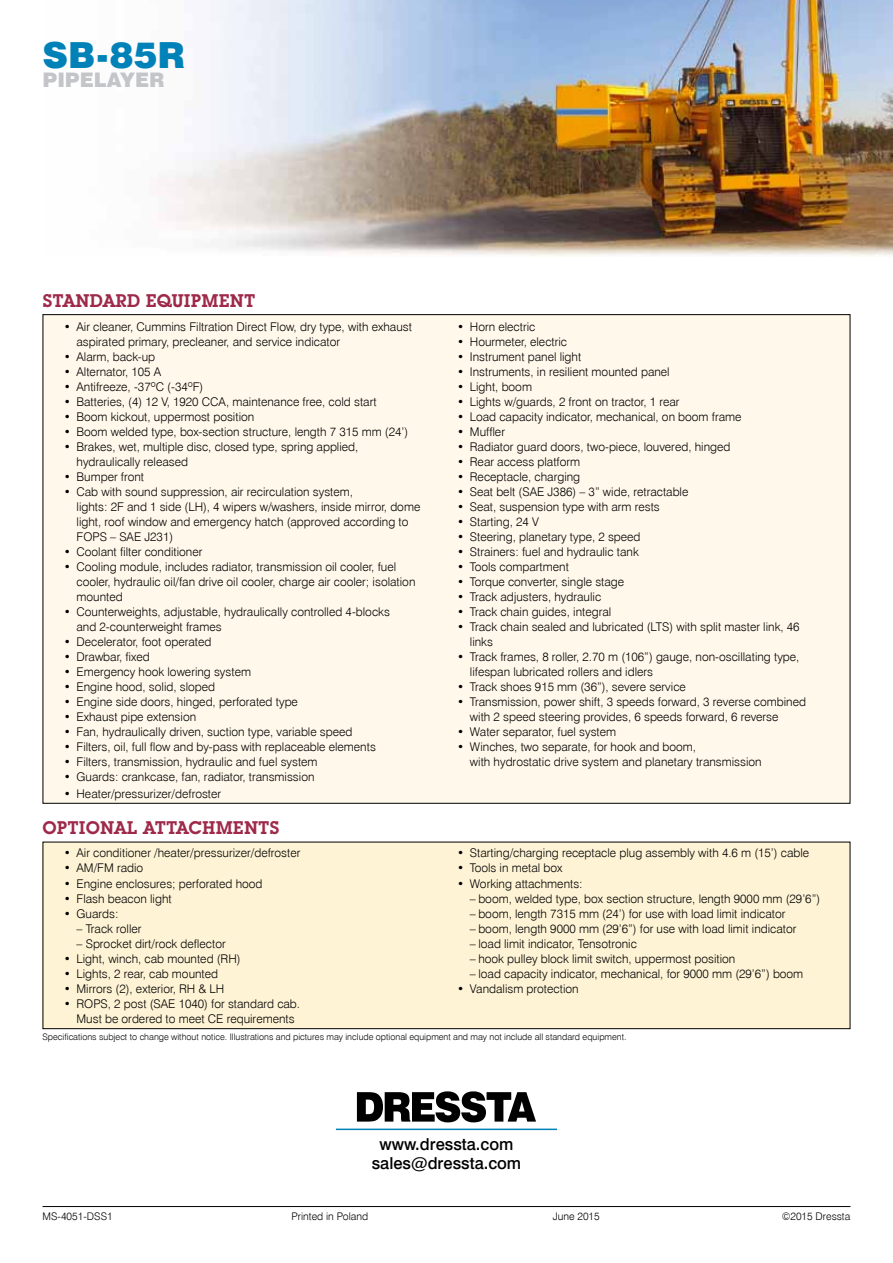
<style>
.page{position:relative;width:893px;height:1263px;background:#fff}
.page>*{position:absolute;margin:0;border:0;box-sizing:border-box;transform-origin:0 0}
.t1{font:36px "Swis 721 Blk EU";color:#0082b8}
.t2{font:20.1px "Swis 721 Blk EU";color:#c3c5c8}
.t3{font:18px "Lubal Graph Dm PL";color:#9e2949}
.t4{font:16.5px/19.5px "Swis 721 Md EU";color:#000;text-align:center}
.t5{font:12px/15px "Swis 721 Lt EU";color:#000}
.t6{font:10.5px "Swis 721 Lt EU";color:#000}
.t7{font:9px "Swis 721 Lt EU";color:#000}
</style>
<div class="page">
<img style="left:158px;top:0;width:735px;height:256px">
<hr style="left:43px;top:1206px;width:807px;height:1px;background:#000">
<hr style="left:336px;top:1128px;width:221px;height:2px;background:#0082b8">
<svg style="left:357px;top:1091px;width:179px;height:31px"></svg>
<div style="left:43px;top:315px;width:807px;height:488px;background:#fff8eb"></div>
<div style="left:43px;top:842px;width:807px;height:187px;background:#fef3d5"></div>
<div style="left:43px;top:842px;width:807px;height:187px;border:1px solid #000"></div>
<h1 class="t1" style="left:43px;top:33px;width:144px">SB-85R</h1>
<h2 class="t2" style="left:43px;top:67px;width:123px">PIPELAYER</h2>
<h3 class="t3" style="left:43px;top:289px;width:214px">STANDARD EQUIPMENT</h3>
<p class="t5" style="left:77px;top:320px;width:337px;text-indent:-13px">• Air cleaner, Cummins Filtration Direct Flow, dry type, with exhaust aspirated primary, precleaner, and service indicator</p>
<p class="t5" style="left:64px;top:350px;width:93px">• Alarm, back-up</p>
<p class="t5" style="left:64px;top:365px;width:99px">• Alternator, 105 A</p>
<p class="t5" style="left:64px;top:380px;width:141px">• Antifreeze, -37ºC (-34ºF)</p>
<p class="t5" style="left:64px;top:395px;width:314px">• Batteries, (4) 12 V, 1920 CCA, maintenance free, cold start</p>
<p class="t5" style="left:64px;top:410px;width:192px">• Boom kickout, uppermost position</p>
<p class="t5" style="left:64px;top:425px;width:346px">• Boom welded type, box-section structure, length 7 315 mm (24’)</p>
<p class="t5" style="left:77px;top:440px;width:283px;text-indent:-13px">• Brakes, wet, multiple disc, closed type, spring applied, hydraulically released</p>
<p class="t5" style="left:64px;top:470px;width:82px">• Bumper front</p>
<p class="t5" style="left:77px;top:485px;width:345px;text-indent:-13px">• Cab with sound suppression, air recirculation system,<br>lights: 2F and 1 side (LH), 4 wipers w/washers, inside mirror, dome light, roof window and emergency hatch (approved according to FOPS – SAE J231)</p>
<p class="t5" style="left:64px;top:545px;width:140px">• Coolant filter conditioner</p>
<p class="t5" style="left:77px;top:560px;width:340px;text-indent:-13px">• Cooling module, includes radiator, transmission oil cooler, fuel cooler, hydraulic oil/fan drive oil cooler, charge air cooler; isolation mounted</p>
<p class="t5" style="left:77px;top:605px;width:315px;text-indent:-13px">• Counterweights, adjustable, hydraulically controlled 4-blocks and 2-counterweight frames</p>
<p class="t5" style="left:64px;top:635px;width:149px">• Decelerator, foot operated</p>
<p class="t5" style="left:64px;top:650px;width:88px">• Drawbar, fixed</p>
<p class="t5" style="left:64px;top:665px;width:189px">• Emergency hook lowering system</p>
<p class="t5" style="left:64px;top:680px;width:153px">• Engine hood, solid, sloped</p>
<p class="t5" style="left:64px;top:695px;width:236px">• Engine side doors, hinged, perforated type</p>
<p class="t5" style="left:64px;top:710px;width:134px">• Exhaust pipe extension</p>
<p class="t5" style="left:64px;top:725px;width:290px">• Fan, hydraulically driven, suction type, variable speed</p>
<p class="t5" style="left:64px;top:740px;width:314px">• Filters, oil, full flow and by-pass with replaceable elements</p>
<p class="t5" style="left:64px;top:755px;width:255px">• Filters, transmission, hydraulic and fuel system</p>
<p class="t5" style="left:64px;top:770px;width:252px">• Guards: crankcase, fan, radiator, transmission</p>
<p class="t5" style="left:64px;top:786px;width:159px">• Heater/pressurizer/defroster</p>
<p class="t5" style="left:457px;top:320px;width:80px">• Horn electric</p>
<p class="t5" style="left:457px;top:335px;width:111px">• Hourmeter, electric</p>
<p class="t5" style="left:457px;top:350px;width:126px">• Instrument panel light</p>
<p class="t5" style="left:457px;top:365px;width:214px">• Instruments, in resilient mounted panel</p>
<p class="t5" style="left:457px;top:380px;width:76px">• Light, boom</p>
<p class="t5" style="left:457px;top:395px;width:224px">• Lights w/guards, 2 front on tractor, 1 rear</p>
<p class="t5" style="left:457px;top:410px;width:286px">• Load capacity indicator, mechanical, on boom frame</p>
<p class="t5" style="left:457px;top:425px;width:49px">• Muffler</p>
<p class="t5" style="left:457px;top:440px;width:275px">• Radiator guard doors, two-piece, louvered, hinged</p>
<p class="t5" style="left:457px;top:455px;width:125px">• Rear access platform</p>
<p class="t5" style="left:457px;top:470px;width:125px">• Receptacle, charging</p>
<p class="t5" style="left:457px;top:485px;width:233px">• Seat belt (SAE J386) – 3” wide, retractable</p>
<p class="t5" style="left:457px;top:500px;width:204px">• Seat, suspension type with arm rests</p>
<p class="t5" style="left:457px;top:515px;width:83px">• Starting, 24 V</p>
<p class="t5" style="left:457px;top:530px;width:185px">• Steering, planetary type, 2 speed</p>
<p class="t5" style="left:457px;top:545px;width:183px">• Strainers: fuel and hydraulic tank</p>
<p class="t5" style="left:457px;top:560px;width:113px">• Tools compartment</p>
<p class="t5" style="left:457px;top:575px;width:169px">• Torque converter, single stage</p>
<p class="t5" style="left:457px;top:590px;width:146px">• Track adjusters, hydraulic</p>
<p class="t5" style="left:457px;top:605px;width:156px">• Track chain guides, integral</p>
<p class="t5" style="left:470px;top:620px;width:331px;text-indent:-13px">• Track chain sealed and lubricated (LTS) with split master link, 46 links</p>
<p class="t5" style="left:470px;top:650px;width:331px;text-indent:-13px">• Track frames, 8 roller, 2.70 m (106”) gauge, non-oscillating type, lifespan lubricated rollers and idlers</p>
<p class="t5" style="left:457px;top:680px;width:230px">• Track shoes 915 mm (36”), severe service</p>
<p class="t5" style="left:470px;top:695px;width:338px;text-indent:-13px">• Transmission, power shift, 3 speeds forward, 3 reverse combined with 2 speed steering provides, 6 speeds forward, 6 reverse</p>
<p class="t5" style="left:457px;top:725px;width:161px">• Water separator, fuel system</p>
<p class="t5" style="left:470px;top:740px;width:293px;text-indent:-13px">• Winches, two separate, for hook and boom,<br>with hydrostatic drive system and planetary transmission</p>
<h3 class="t3" style="left:43px;top:817px;width:239px">OPTIONAL ATTACHMENTS</h3>
<p class="t5" style="left:64px;top:846px;width:238px">• Air conditioner /heater/pressurizer/defroster</p>
<p class="t5" style="left:64px;top:861px;width:81px">• AM/FM radio</p>
<p class="t5" style="left:64px;top:876px;width:200px">• Engine enclosures; perforated hood</p>
<p class="t5" style="left:64px;top:891px;width:109px">• Flash beacon light</p>
<p class="t5" style="left:64px;top:906px;width:56px">• Guards:</p>
<p class="t5" style="left:77px;top:921px;width:67px">– Track roller</p>
<p class="t5" style="left:77px;top:936px;width:151px">– Sprocket dirt/rock deflector</p>
<p class="t5" style="left:64px;top:951px;width:178px">• Light, winch, cab mounted (RH)</p>
<p class="t5" style="left:64px;top:966px;width:156px">• Lights, 2 rear, cab mounted</p>
<p class="t5" style="left:64px;top:981px;width:162px">• Mirrors (2), exterior, RH &amp; LH</p>
<p class="t5" style="left:77px;top:996px;width:225px;text-indent:-13px">• ROPS, 2 post (SAE 1040) for standard cab.<br>Must be ordered to meet CE requirements</p>
<p class="t5" style="left:457px;top:846px;width:354px">• Starting/charging receptacle plug assembly with 4.6 m (15’) cable</p>
<p class="t5" style="left:457px;top:861px;width:107px">• Tools in metal box</p>
<p class="t5" style="left:457px;top:876px;width:127px">• Working attachments:</p>
<p class="t5" style="left:470px;top:891px;width:352px">– boom, welded type, box section structure, length 9000 mm (29’6”)</p>
<p class="t5" style="left:470px;top:906px;width:317px">– boom, length 7315 mm (24’) for use with load limit indicator</p>
<p class="t5" style="left:470px;top:921px;width:328px">– boom, length 9000 mm (29’6”) for use with load limit indicator</p>
<p class="t5" style="left:470px;top:936px;width:169px">– load limit indicator, Tensotronic</p>
<p class="t5" style="left:470px;top:951px;width:267px">– hook pulley block limit switch, uppermost position</p>
<p class="t5" style="left:470px;top:966px;width:335px">– load capacity indicator, mechanical, for 9000 mm (29’6”) boom</p>
<p class="t5" style="left:457px;top:981px;width:123px">• Vandalism protection</p>
<p class="t7" style="left:43px;top:1031px;width:585px">Specifications subject to change without notice. Illustrations and pictures may include optional equipment and may not include all standard equipment.</p>
<h3 class="t4" style="left:372px;top:1135px;width:151px">www.dressta.com sales@dressta.com</h3>
<p class="t6" style="left:43px;top:1209px;width:72px">MS-4051-DSS1</p>
<p class="t6" style="left:291px;top:1209px;width:78px">Printed in Poland</p>
<p class="t6" style="left:553px;top:1209px;width:49px">June 2015</p>
<p class="t6" style="left:782px;top:1209px;width:70px">©2015 Dressta</p>
</div>
